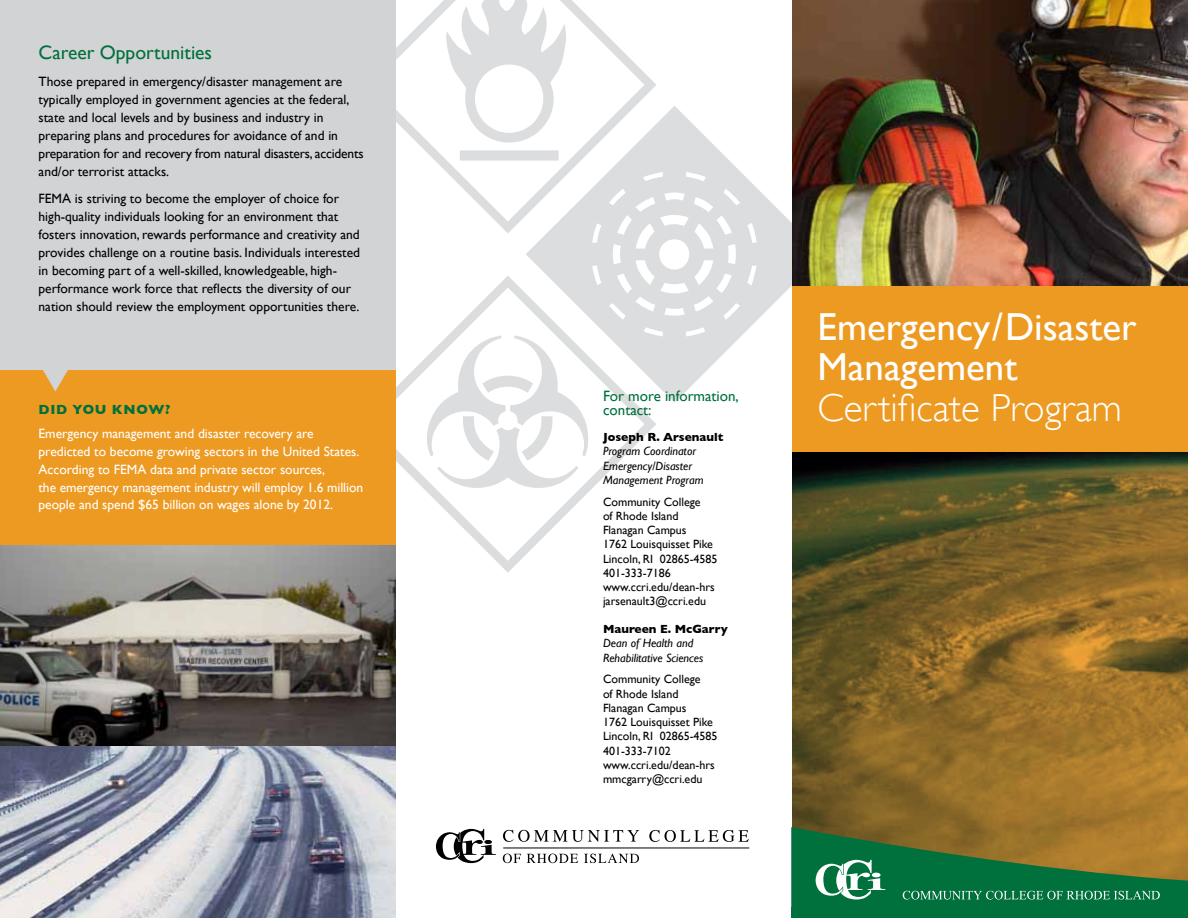
<style>
.page{position:relative;width:1188px;height:918px;background:#fff}
.page>*{position:absolute;margin:0;border:0;box-sizing:border-box;transform-origin:0 0}
.t1{font:39px/40.5px "Gill Sans";color:#fff}
.t2{font:300 39px "Gill Sans";color:#fff}
.t3{font:19.5px "Gill Sans";color:#00703c}
.t4{font:15px/14.2px "Gill Sans";color:#00703c}
.t5{font:13.5px/18px "Gill Sans";color:#000}
.t6{font:13.5px/18px "Gill Sans";color:#fff}
.t7{font:700 13.5px "Gill Sans";letter-spacing:.05em;color:#00703c}
.t8{font:12px/14.2px "Gill Sans";color:#000}
.t9{font:italic 12px/14.2px "Gill Sans";color:#000}
.t10{font:700 12px "Gill Sans";color:#000}
</style>
<div class="page">
<svg style="left:396px;top:276px;width:260px;height:297px"></svg>
<svg style="left:526px;top:106px;width:266px;height:297px;fill:#dcddde"></svg>
<svg style="left:396px;top:0;width:260px;height:233px"></svg>
<img style="left:792px;top:451px;width:396px;height:376px">
<div style="left:791px;top:908px;width:397px;height:10px;background:#00703c"></div>
<div style="left:0;top:0;width:396px;height:918px;background:#d1d3d4"></div>
<div style="left:792px;top:284px;width:396px;height:167px;background:#ed9a22"></div>
<img style="left:792px;top:0;width:396px;height:285px">
<svg style="left:791px;top:827px;width:397px;height:81px;background:#48783f"></svg>
<svg style="left:503px;top:830px;width:136px;height:12px"></svg>
<svg style="left:649px;top:830px;width:100px;height:12px"></svg>
<svg style="left:503px;top:854px;width:18px;height:9px"></svg>
<svg style="left:527px;top:854px;width:51px;height:9px"></svg>
<svg style="left:584px;top:854px;width:55px;height:9px"></svg>
<hr style="left:503px;top:848px;width:246px;height:1px;background:#000">
<svg style="left:436px;top:829px;width:60px;height:34px"></svg>
<img style="left:0;top:545px;width:396px;height:373px">
<div style="left:0;top:370px;width:396px;height:175px;background:#ed9a22"></div>
<h2 class="t3" style="left:39px;top:41px;width:175px">Career Opportunities</h2>
<p class="t5" style="left:39px;top:73px;width:326px">Those prepared in emergency/disaster management are typically employed in government agencies at the federal, state and local levels and by business and industry in preparing plans and procedures for avoidance of and in preparation for and recovery from natural disasters, accidents and/or terrorist attacks.</p>
<p class="t5" style="left:39px;top:190px;width:323px">FEMA is striving to become the employer of choice for high-quality individuals looking for an environment that fosters innovation, rewards performance and creativity and provides challenge on a routine basis. Individuals interested in becoming part of a well-skilled, knowledgeable, high&shy;performance work force that reflects the diversity of our nation should review the employment opportunities there.</p>
<p class="t7" style="left:39px;top:401px;width:133px">DID YOU KNOW?</p>
<p class="t6" style="left:39px;top:424px;width:326px">Emergency management and disaster recovery are predicted to become growing sectors in the United States.<br>According to FEMA data and private sector sources,<br>the emergency management industry will employ 1.6 million people and spend $65 billion on wages alone by 2012.</p>
<p class="t4" style="left:603px;top:388px;width:137px">For more information, contact:</p>
<p class="t10" style="left:603px;top:430px;width:122px">Joseph R. Arsenault</p>
<p class="t9" style="left:603px;top:444px;width:102px">Program Coordinator<br>Emergency/Disaster<br>Management Program</p>
<p class="t8" style="left:603px;top:494px;width:116px">Community College<br>of Rhode Island<br>Flanagan Campus<br>1762 Louisquisset Pike<br>Lincoln, RI 02865-4585<br>401-333-7186 www.ccri.edu/dean-hrs jarsenault3@ccri.edu</p>
<p class="t10" style="left:603px;top:622px;width:126px">Maureen E. McGarry</p>
<p class="t9" style="left:603px;top:636px;width:102px">Dean of Health and<br>Rehabilitative Sciences</p>
<p class="t8" style="left:603px;top:672px;width:116px">Community College<br>of Rhode Island<br>Flanagan Campus<br>1762 Louisquisset Pike<br>Lincoln, RI 02865-4585<br>401-333-7102 www.ccri.edu/dean-hrs mmcgarry@ccri.edu</p>
<h1 class="t1" style="left:818px;top:306px;width:321px">Emergency/Disaster<br>Management</h1>
<h1 class="t2" style="left:818px;top:386px;width:306px">Certificate Program</h1>
</div>
